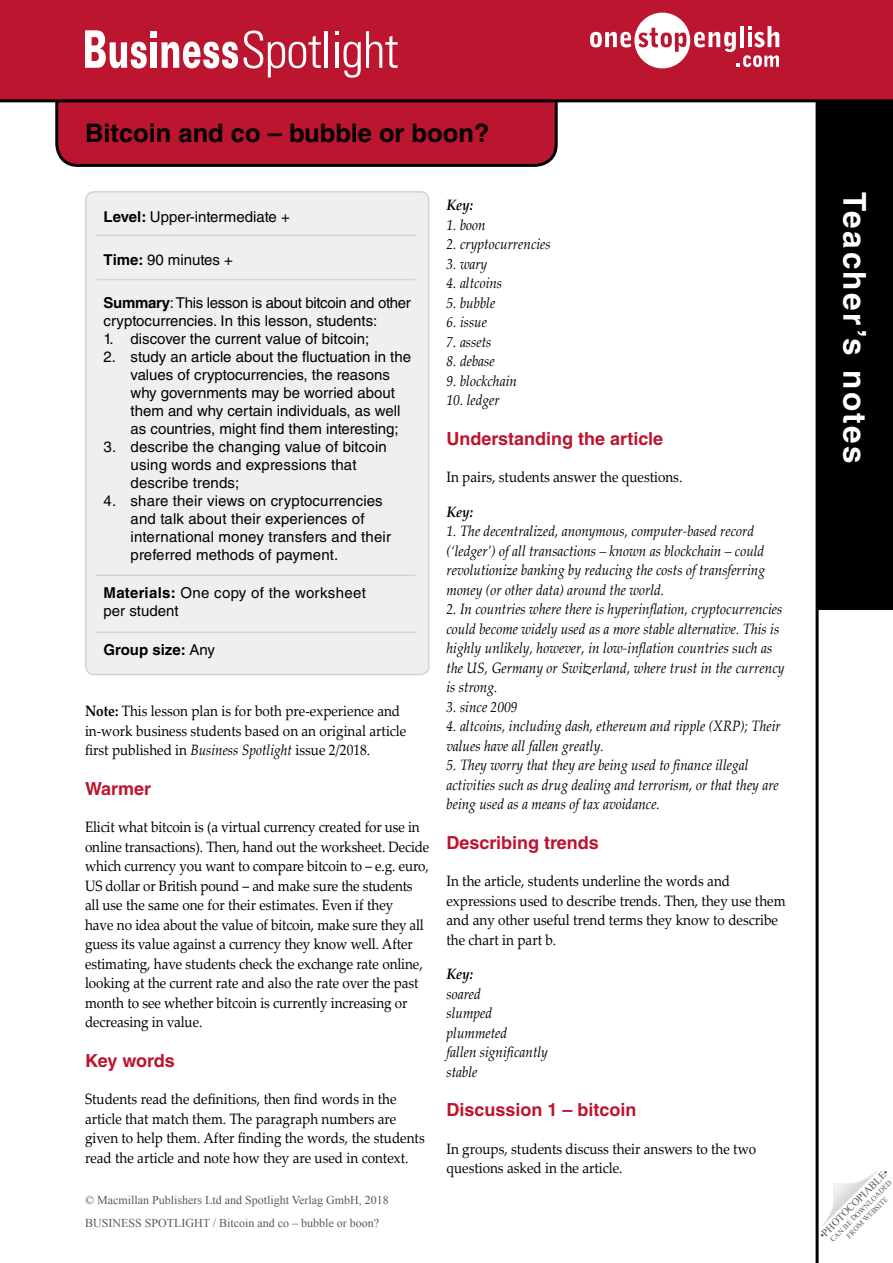
<style>
.page{position:relative;width:893px;height:1263px;background:#fff}
.page>*{position:absolute;margin:0;border:0;box-sizing:border-box;transform-origin:0 0}
.t1{font:700 31.5px "Helvetica LT Std";letter-spacing:.08em;color:#fff}
._17pt_LessonTitle{font:700 25.5px "Helvetica LT Std";color:#000}
.t2{font:700 25.5px "Arial";color:#000}
._12pt_title{font:700 18px "Helvetica LT Std";color:#bb152f}
.Body_text{font:15px/19.5px "Palatino Linotype";color:#000;scale:.9 1}
.Body_Key_List_1colum{font:italic 15px/19.5px "Palatino Linotype";color:#000;scale:.9 1}
._10pt_worksheet{font:15px/18px "Helvetica LT Std";color:#000}
.Body_Key_List_2colum{font:italic 15px "Palatino Linotype";color:#000;scale:.9 1}
._10pt_worksheet-2{font:15px/18px "Helvetica LT Std";letter-spacing:.02em;color:#000}
._10pt_worksheet-3{font:700 15px "Helvetica LT Std";color:#000}
._10pt_key{font:italic 700 15px "Palatino Linotype";color:#000;scale:.9 1}
.Body_Key{font:italic 700 15px "Palatino Linotype";color:#000;scale:.9 1}
.t3{font:12px/23px "Times New Roman";color:#58595b}
.t4{font:10.5px "Times New Roman";color:#58595b}
.t5{font:7.5px/9px "Times New Roman";color:#58595b;text-align:center}
.s1{font-weight:700}
.s2{font-weight:400}
.s3{font-style:italic}
</style>
<div class="page">
<svg style="left:822px;top:1171px;width:55px;height:55px"></svg>
<div style="left:819px;top:99px;width:74px;height:511px;background:#000"></div>
<hr style="left:816px;top:99px;width:3px;height:1164px;background:#000">
<svg style="left:55px;top:102px;width:503px;height:65px;background:#af152d"></svg>
<div style="left:0;top:0;width:893px;height:101px;background:#bb152f"></div>
<hr style="left:0;top:99px;width:893px;height:3px;background:#000">
<svg style="left:590px;top:13px;width:189px;height:55px"></svg>
<svg style="left:85px;top:30px;width:62px;height:39px"></svg>
<div style="left:150px;top:31px;width:7px;height:7px;background:#fff"></div>
<div style="left:151px;top:42px;width:6px;height:26px;background:#fff"></div>
<svg style="left:161px;top:31px;width:160px;height:46px"></svg>
<hr style="left:325px;top:31px;width:3px;height:37px;background:#fff">
<svg style="left:335px;top:31px;width:63px;height:47px"></svg>
<div style="left:86px;top:192px;width:343px;height:482px;background:#efeff0;border-radius:9px"></div>
<div style="left:85px;top:191px;width:344px;height:484px;border:2px solid #d1d3d4;border-radius:9px"></div>
<hr style="left:96px;top:235px;width:319px;height:1px;background:#d1d3d4">
<hr style="left:96px;top:279px;width:319px;height:1px;background:#d1d3d4">
<hr style="left:96px;top:575px;width:319px;height:1px;background:#d1d3d4">
<hr style="left:96px;top:632px;width:319px;height:1px;background:#d1d3d4">
<p class="_17pt_LessonTitle" style="left:85px;top:118px;width:406px">Bitcoin and co – bubble or boon?</p>
<h2 class="t2" style="left:85px;top:118px;width:228px">Powers i the East</h2>
<p class="_10pt_worksheet" style="left:104px;top:208px;width:188px"><span class="s1">Level:</span> Upper-intermediate +</p>
<p class="_10pt_worksheet" style="left:104px;top:251px;width:131px"><span class="s1">Time:</span> 90 minutes +</p>
<p class="_10pt_worksheet" style="left:104px;top:294px;width:309px"><span class="s1">Summary</span>: This lesson is about bitcoin and other cryptocurrencies. In this lesson, students:</p>
<p class="_10pt_worksheet" style="left:104px;top:330px;width:267px">1. discover the current value of bitcoin;</p>
<p class="_10pt_worksheet" style="left:131px;top:348px;width:282px;text-indent:-27px">2. study an article about the fluctuation in the values of cryptocurrencies, the reasons why governments may be worried about them and why certain individuals, as well as countries, might find them interesting;</p>
<p class="_10pt_worksheet" style="left:131px;top:438px;width:258px;text-indent:-27px">3. describe the changing value of bitcoin using words and expressions that describe trends;</p>
<p class="_10pt_worksheet" style="left:131px;top:492px;width:262px;text-indent:-27px">4. share their views on cryptocurrencies and talk about their experiences of international money transfers and their preferred methods of payment.</p>
<p class="_10pt_worksheet-2" style="left:104px;top:583px;width:264px"><span class="s1">Materials:</span> One copy of the worksheet per student</p>
<p class="_10pt_worksheet-3" style="left:104px;top:640px;width:113px">Group size: <span class="s2">Any</span></p>
<p class="Body_text" style="left:85px;top:701px;width:358px"><span class="s1">Note:</span> This lesson plan is for both pre-experience and in-work business students based on an original article first published in <span class="s3">Business Spotlight</span> issue 2/2018.</p>
<p class="_12pt_title" style="left:85px;top:777px;width:68px">Warmer</p>
<p class="Body_text" style="left:85px;top:817px;width:384px">Elicit what bitcoin is (a virtual currency created for use in online transactions). Then, hand out the worksheet. Decide which currency you want to compare bitcoin to – e.g. euro, US dollar or British pound – and make sure the students all use the same one for their estimates. Even if they<br>have no idea about the value of bitcoin, make sure they all guess its value against a currency they know well. After estimating, have students check the exchange rate online, looking at the current rate and also the rate over the past month to see whether bitcoin is currently increasing or decreasing in value.</p>
<p class="_12pt_title" style="left:85px;top:1049px;width:91px">Key words</p>
<p class="Body_text" style="left:85px;top:1089px;width:379px">Students read the definitions, then find words in the article that match them. The paragraph numbers are given to help them. After finding the words, the students read the article and note how they are used in context.</p>
<p class="t3" style="left:85px;top:1189px;width:305px">© Macmillan Publishers Ltd and Spotlight Verlag GmbH, 2018<br>BUSINESS SPOTLIGHT / Bitcoin and co – bubble or boon?</p>
<p class="Body_Key" style="left:446px;top:194px;width:31px">Key:</p>
<p class="Body_Key_List_2colum" style="left:446px;top:214px;width:45px">1. boon</p>
<p class="Body_Key_List_2colum" style="left:446px;top:233px;width:117px">2. cryptocurrencies</p>
<p class="Body_Key_List_2colum" style="left:446px;top:253px;width:47px">3. wary</p>
<p class="Body_Key_List_2colum" style="left:446px;top:272px;width:63px">4. altcoins</p>
<p class="Body_Key_List_2colum" style="left:446px;top:292px;width:56px">5. bubble</p>
<p class="Body_Key_List_2colum" style="left:446px;top:311px;width:47px">6. issue</p>
<p class="Body_Key_List_2colum" style="left:446px;top:331px;width:51px">7. assets</p>
<p class="Body_Key_List_2colum" style="left:446px;top:350px;width:55px">8. debase</p>
<p class="Body_Key_List_2colum" style="left:446px;top:370px;width:80px">9. blockchain</p>
<p class="Body_Key_List_2colum" style="left:446px;top:389px;width:61px">10. ledger</p>
<p class="_12pt_title" style="left:446px;top:427px;width:218px">Understanding the article</p>
<p class="Body_text" style="left:446px;top:467px;width:264px">In pairs, students answer the questions.</p>
<p class="_10pt_key" style="left:446px;top:501px;width:31px">Key:</p>
<p class="Body_Key_List_1colum" style="left:446px;top:521px;width:356px">1. The decentralized, anonymous, computer-based record (‘ledger’) of all transactions – known as blockchain – could revolutionize banking by reducing the costs of transferring money (or other data) around the world.</p>
<p class="Body_Key_List_1colum" style="left:446px;top:599px;width:377px">2. In countries where there is hyperinflation, cryptocurrencies could become widely used as a more stable alternative. This is highly unlikely, however, in low-inflation countries such as the US, Germany or Switzerland, where trust in the currency is strong.</p>
<p class="Body_Key_List_1colum" style="left:446px;top:696px;width:81px">3. since 2009</p>
<p class="Body_Key_List_1colum" style="left:446px;top:716px;width:373px">4. altcoins, including dash, ethereum and ripple (XRP); Their values have all fallen greatly.</p>
<p class="Body_Key_List_1colum" style="left:446px;top:755px;width:371px">5. They worry that they are being used to finance illegal activities such as drug dealing and terrorism, or that they are being used as a means of tax avoidance.</p>
<p class="_12pt_title" style="left:446px;top:831px;width:154px">Describing trends</p>
<p class="Body_text" style="left:446px;top:871px;width:378px">In the article, students underline the words and expressions used to describe trends. Then, they use them and any other useful trend terms they know to describe the chart in part b.</p>
<p class="_10pt_key" style="left:446px;top:963px;width:31px">Key:</p>
<p class="Body_Key_List_2colum" style="left:446px;top:983px;width:40px">soared</p>
<p class="Body_Key_List_2colum" style="left:446px;top:1002px;width:52px">slumped</p>
<p class="Body_Key_List_2colum" style="left:446px;top:1022px;width:69px">plummeted</p>
<p class="Body_Key_List_2colum" style="left:446px;top:1041px;width:114px">fallen significantly</p>
<p class="Body_Key_List_2colum" style="left:446px;top:1061px;width:36px">stable</p>
<p class="_12pt_title" style="left:446px;top:1099px;width:192px">Discussion 1 – bitcoin</p>
<p class="Body_text" style="left:446px;top:1138px;width:346px">In groups, students discuss their answers to the two questions asked in the article.</p>
<h1 class="t1" style="left:874px;top:192px;width:273px;rotate:90deg">Teacher’s notes</h1>
<p class="t4" style="left:816px;top:1232px;width:95px;rotate:-45deg">•PHOTOCOPIABLE•</p>
<p class="t5" style="left:828px;top:1237px;width:85px;rotate:-45deg">CAN BE DOWNLOADED<br>FROM WEBSITE</p>
</div>
